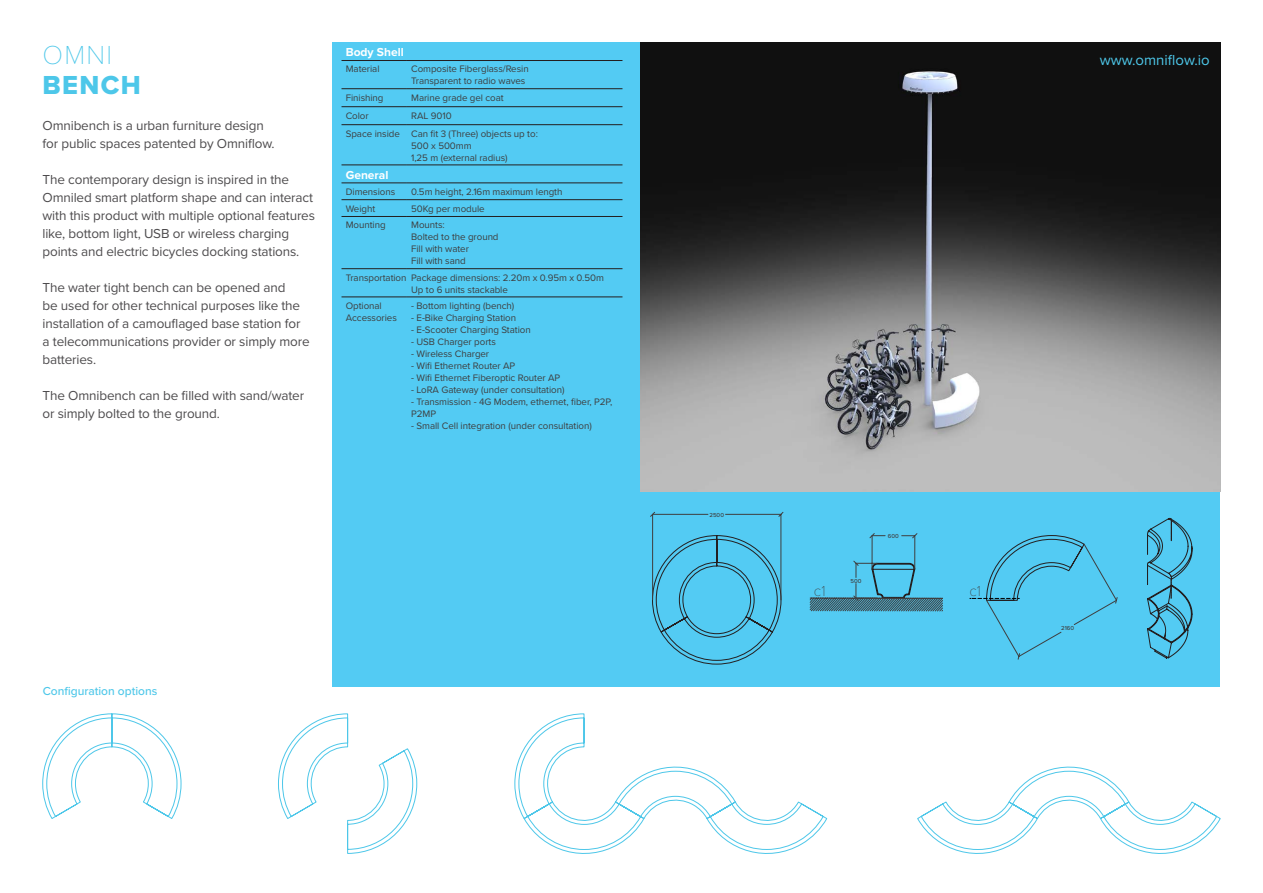
<style>
.page{position:relative;width:1263px;height:893px;background:#fff}
.page>*{position:absolute;margin:0;border:0;box-sizing:border-box;transform-origin:0 0}
.t1{font:27px "Proxima Nova Extrabld";letter-spacing:.05em;color:#4dc7e9}
.t2{font:100 27px "Proxima Nova T";color:#4dc7e9}
.h1{font:15px "Proxima Nova";color:#4dc7e9}
.t3{font:100 15px "Proxima Nova T";color:#3e3e3f}
.t4{font:13.5px/18px "Proxima Nova";letter-spacing:-.01em;color:#4d4b4d}
.t5{font:500 12px "Proxima Nova";color:#4dc7e9}
.h1-2{font:700 12px "Proxima Nova";color:#fff}
.p{font:9.75px/12px "Proxima Nova";letter-spacing:-.005em;color:#3e3e3f}
.t6{font:500 6px "Proxima Nova";color:#3e3e3f}
</style>
<div class="page">
<div style="left:332px;top:43px;width:888px;height:644px;background:#53cbf3"></div>
<img style="left:640px;top:43px;width:580px;height:448px">
<hr style="left:341px;top:60px;width:66px;height:1px;background:#231f20">
<hr style="left:407px;top:60px;width:215px;height:1px;background:#231f20">
<hr style="left:341px;top:88px;width:66px;height:1px;background:#231f20">
<hr style="left:407px;top:88px;width:215px;height:1px;background:#231f20">
<hr style="left:341px;top:106px;width:66px;height:1px;background:#231f20">
<hr style="left:407px;top:106px;width:215px;height:1px;background:#231f20">
<hr style="left:341px;top:124px;width:66px;height:1px;background:#231f20">
<hr style="left:407px;top:124px;width:215px;height:1px;background:#231f20">
<hr style="left:341px;top:165px;width:66px;height:1px;background:#231f20">
<hr style="left:407px;top:165px;width:215px;height:1px;background:#231f20">
<hr style="left:341px;top:183px;width:66px;height:1px;background:#231f20">
<hr style="left:407px;top:183px;width:215px;height:1px;background:#231f20">
<hr style="left:341px;top:199px;width:66px;height:1px;background:#231f20">
<hr style="left:407px;top:199px;width:215px;height:1px;background:#231f20">
<hr style="left:341px;top:216px;width:66px;height:1px;background:#231f20">
<hr style="left:407px;top:216px;width:215px;height:1px;background:#231f20">
<hr style="left:341px;top:268px;width:66px;height:1px;background:#231f20">
<hr style="left:407px;top:268px;width:215px;height:1px;background:#231f20">
<hr style="left:341px;top:297px;width:66px;height:1px;background:#231f20">
<hr style="left:407px;top:297px;width:215px;height:1px;background:#231f20">
<svg style="left:1147px;top:518px;width:45px;height:140px"></svg>
<svg style="left:650px;top:512px;width:133px;height:152px"></svg>
<hr style="left:653px;top:514px;width:55px;height:1px;background:#3e3e3f">
<hr style="left:725px;top:514px;width:56px;height:1px;background:#3e3e3f">
<svg style="left:810px;top:533px;width:133px;height:78px"></svg>
<svg style="left:969px;top:535px;width:148px;height:125px"></svg>
<svg style="left:42px;top:713px;width:1179px;height:141px"></svg>
<p class="t2" style="left:43px;top:35px;width:71px">OMNI</p>
<p class="t1" style="left:43px;top:65px;width:100px">BENCH</p>
<p class="t4" style="left:43px;top:116px;width:234px">Omnibench is a urban furniture design for public spaces patented by Omniflow.</p>
<p class="t4" style="left:43px;top:170px;width:274px">The contemporary design is inspired in the Omniled smart platform shape and can interact with this product with multiple optional features like, bottom light, USB or wireless charging points and electric bicycles docking stations.</p>
<p class="t4" style="left:43px;top:278px;width:269px">The water tight bench can be opened and<br>be used for other technical purposes like the installation of a camouflaged base station for a telecommunications provider or simply more batteries.</p>
<p class="t4" style="left:43px;top:386px;width:263px">The Omnibench can be filled with sand/water or simply bolted to the ground.</p>
<p class="h1-2" style="left:346px;top:43px;width:59px">Body Shell</p>
<p class="p" style="left:346px;top:63px;width:35px">Material</p>
<p class="p" style="left:411px;top:63px;width:119px">Composite Fiberglass/Resin</p>
<p class="p" style="left:411px;top:75px;width:116px">Transparent to radio waves</p>
<p class="p" style="left:346px;top:91px;width:39px">Finishing</p>
<p class="p" style="left:411px;top:91px;width:94px">Marine grade gel coat</p>
<p class="p" style="left:346px;top:109px;width:24px">Color</p>
<p class="p" style="left:411px;top:109px;width:42px">RAL 9010</p>
<p class="p" style="left:346px;top:127px;width:56px">Space inside</p>
<p class="p" style="left:411px;top:127px;width:128px">Can fit 3 (Three) objects up to:<br>500 x 500mm</p>
<p class="p" style="left:411px;top:151px;width:98px">1,25 m (external radius)</p>
<p class="h1-2" style="left:346px;top:166px;width:44px">General</p>
<p class="p" style="left:346px;top:185px;width:51px">Dimensions</p>
<p class="p" style="left:411px;top:185px;width:153px">0.5m height, 2.16m maximum length</p>
<p class="p" style="left:346px;top:202px;width:31px">Weight</p>
<p class="p" style="left:411px;top:202px;width:75px">50Kg per module</p>
<p class="p" style="left:346px;top:219px;width:41px">Mounting</p>
<p class="p" style="left:411px;top:219px;width:35px">Mounts:</p>
<p class="p" style="left:411px;top:231px;width:89px">Bolted to the ground</p>
<p class="p" style="left:411px;top:243px;width:59px">Fill with water</p>
<p class="p" style="left:411px;top:255px;width:56px">Fill with sand</p>
<p class="p" style="left:346px;top:271px;width:62px">Transportation</p>
<p class="p" style="left:411px;top:271px;width:194px">Package dimensions: 2.20m x 0.95m x 0.50m</p>
<p class="p" style="left:411px;top:283px;width:98px">Up to 6 units stackable</p>
<p class="p" style="left:346px;top:299px;width:53px">Optional<br>Accessories</p>
<p class="p" style="left:411px;top:299px;width:105px">- Bottom lighting (bench)</p>
<p class="p" style="left:411px;top:311px;width:107px">- E-Bike Charging Station</p>
<p class="p" style="left:411px;top:323px;width:121px">- E-Scooter Charging Station</p>
<p class="p" style="left:411px;top:335px;width:86px">- USB Charger ports</p>
<p class="p" style="left:411px;top:347px;width:80px">- Wireless Charger</p>
<p class="p" style="left:411px;top:359px;width:106px">- Wifi Ethernet Router AP</p>
<p class="p" style="left:411px;top:371px;width:151px">- Wifi Ethernet Fiberoptic Router AP</p>
<p class="p" style="left:411px;top:383px;width:155px">- LoRA Gateway (under consultation)</p>
<p class="p" style="left:411px;top:395px;width:203px">- Transmission - 4G Modem, ethernet, fiber, P2P,<br>P2MP</p>
<p class="p" style="left:411px;top:419px;width:182px">- Small Cell integration (under consultation)</p>
<p class="t5" style="left:43px;top:682px;width:116px">Configuration options</p>
<p class="h1" style="left:1100px;top:49px;width:112px">www.omniflow.io</p>
<p class="t6" style="left:709px;top:510px;width:16px">2500</p>
<p class="t3" style="left:814px;top:580px;width:13px">c1</p>
<p class="t6" style="left:850px;top:576px;width:12px">500</p>
<p class="t6" style="left:888px;top:531px;width:12px">600</p>
<p class="t3" style="left:969px;top:580px;width:13px">c1</p>
<p class="t6" style="left:1061px;top:624px;width:14px">2160</p>
</div>
